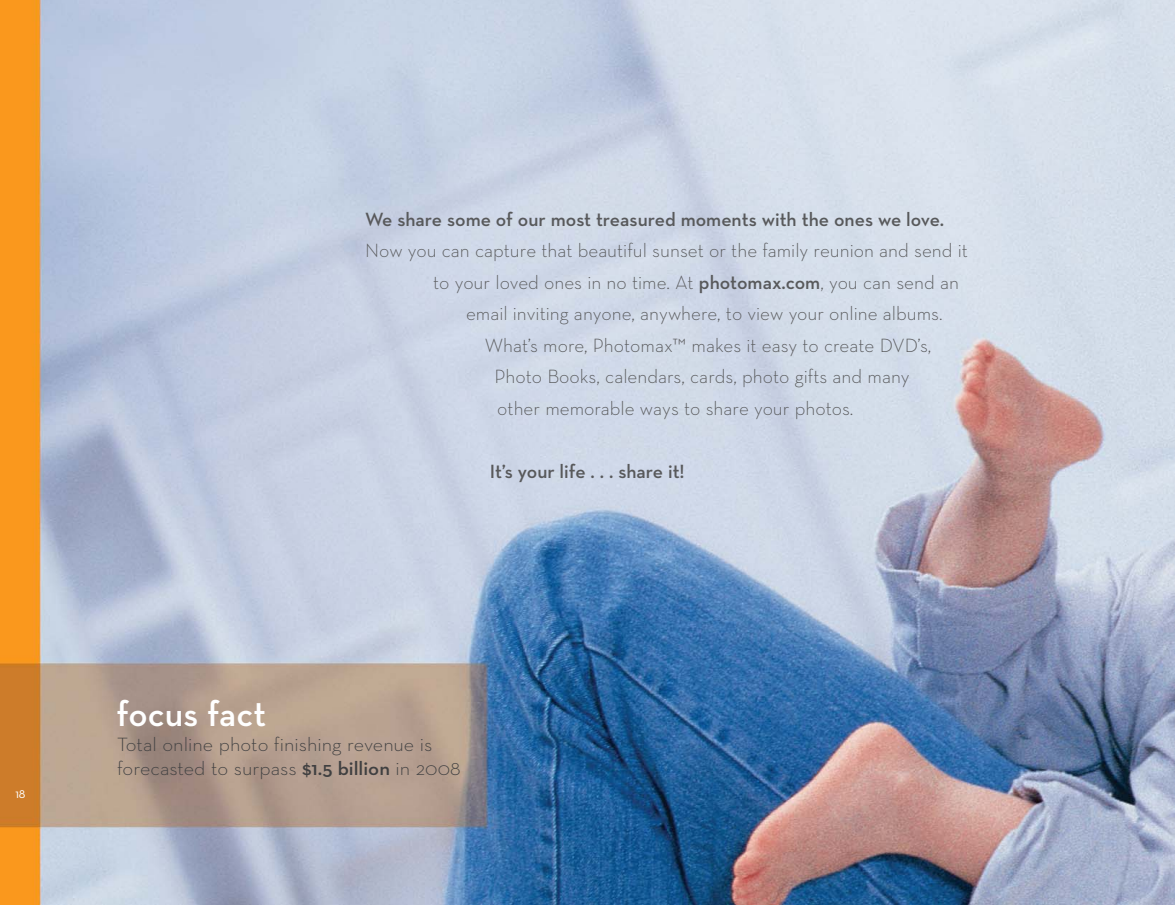
<style>
.page{position:relative;width:1175px;height:905px;background:#fff}
.page>*{position:absolute;margin:0;border:0;box-sizing:border-box;transform-origin:0 0}
.t1{font:600 35.7px "Neutra Text";color:#fff}
.t2{font:300 19.5px "Neutra Text";color:#58595b}
.t3{font:600 19.5px "Neutra Text";color:#58595b}
.t4{font:300 19.5px/23.4px "Neutra Text";color:#404041;scale:1.05 1}
.t5{font:12.75px "Neutra Text";color:#fff}
.s1{font-weight:600}
</style>
<div class="page">
<img style="left:0;top:0;width:1174px;height:904px">
<p class="t5" style="left:15px;top:789px;width:12px">18</p>
<p class="t3" style="left:365px;top:211px;width:580px">We share some of our most treasured moments with the ones we love.</p>
<p class="t2" style="left:365px;top:243px;width:604px">Now you can capture that beautiful sunset or the family reunion and send it</p>
<p class="t2" style="left:433px;top:274px;width:527px">to your loved ones in no time. At <span class="s1">photomax.com</span>, you can send an</p>
<p class="t2" style="left:466px;top:306px;width:478px">email inviting anyone, anywhere, to view your online albums.</p>
<p class="t2" style="left:484px;top:337px;width:448px">What’s more, Photomax™ makes it easy to create DVD’s,</p>
<p class="t2" style="left:494px;top:369px;width:417px">Photo Books, calendars, cards, photo gifts and many</p>
<p class="t2" style="left:497px;top:400px;width:358px">other memorable ways to share your photos.</p>
<p class="t3" style="left:490px;top:463px;width:196px">It’s your life . . . share it!</p>
<h1 class="t1" style="left:116px;top:700px;width:151px">focus fact</h1>
<p class="t4" style="left:117px;top:734px;width:328px">Total online photo finishing revenue is forecasted to surpass <span class="s1">$1.5 billion</span> in 2008</p>
</div>
